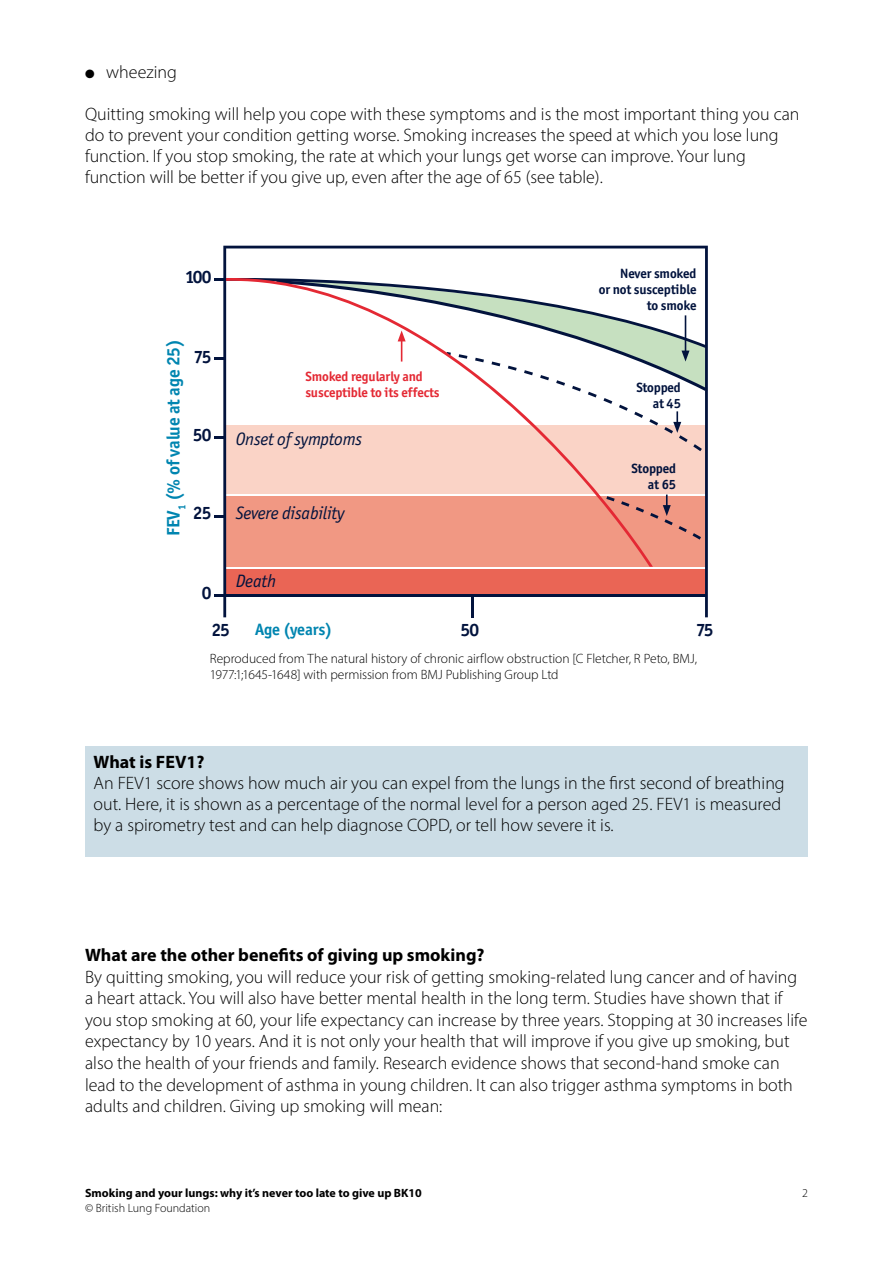
<style>
.page{position:relative;width:893px;height:1263px;background:#fff}
.page>*{position:absolute;margin:0;border:0;box-sizing:border-box;transform-origin:0 0}
.t1{font:300 18px/21.6px "Myriad Pro";color:#000}
.t2{font:700 18px "Myriad Pro";color:#000}
.t3{font:italic 18px "Officina Sans ITC Std";letter-spacing:-.01em;color:#02133d}
.t4{font:700 18px "Officina Sans ITC Std";letter-spacing:-.01em;color:#0085b0}
.t5{font:700 18px "Officina Sans ITC Std";letter-spacing:-.05em;color:#02133d}
.t6{font:700 16.5px "Officina Sans ITC Std";letter-spacing:-.015em;color:#0085b0}
.t7{font:300 13.5px/16.5px "Myriad Pro";letter-spacing:-.005em;color:#000}
.t8{font:700 13.5px/16px "Officina Sans ITC Std";letter-spacing:-.01em;color:#02133d;text-align:right}
.t9{font:700 13.5px/16px "Officina Sans ITC Std";letter-spacing:-.01em;color:#e42934}
.t10{font:700 12px "Myriad Pro";color:#000}
.t11{font:300 12px "Myriad Pro";color:#000}
</style>
<div class="page">
<svg style="left:223px;top:246px;width:485px;height:371px"></svg>
<hr style="left:214px;top:594px;width:493px;height:3px;background:#02133d">
<svg style="left:214px;top:515px;width:10px;height:3px"></svg>
<svg style="left:693px;top:533px;width:8px;height:7px"></svg>
<hr style="left:471px;top:597px;width:3px;height:20px;background:#02133d">
<svg style="left:653px;top:495px;width:34px;height:37px"></svg>
<svg style="left:214px;top:278px;width:493px;height:173px"></svg>
<svg style="left:226px;top:278px;width:427px;height:289px"></svg>
<div style="left:85px;top:746px;width:723px;height:110px;background:#ccdde6"></div>
<p class="t1" style="left:85px;top:61px;width:93px">● wheezing</p>
<p class="t1" style="left:85px;top:104px;width:716px;line-height:21px">Quitting smoking will help you cope with these symptoms and is the most important thing you can do to prevent your condition getting worse. Smoking increases the speed at which you lose lung function. If you stop smoking, the rate at which your lungs get worse can improve. Your lung function will be better if you give up, even after the age of 65 (see table).</p>
<p class="t5" style="left:185px;top:265px;width:28px">100</p>
<p class="t4" style="left:162px;top:536px;width:198px;rotate:-90deg">FEV<sub>1</sub> (% of value at age 25)</p>
<p class="t5" style="left:194px;top:346px;width:19px">75</p>
<p class="t5" style="left:193px;top:424px;width:20px">50</p>
<p class="t5" style="left:193px;top:502px;width:20px">25</p>
<p class="t5" style="left:202px;top:581px;width:11px">0</p>
<p class="t9" style="left:305px;top:368px;width:136px">Smoked regularly and susceptible to its effects</p>
<p class="t3" style="left:236px;top:429px;width:128px">Onset of symptoms</p>
<p class="t3" style="left:236px;top:503px;width:110px">Severe disability</p>
<p class="t3" style="left:236px;top:571px;width:42px">Death</p>
<p class="t8" style="left:599px;top:265px;width:99px">Never smoked<br>or not susceptible to smoke</p>
<p class="t8" style="left:636px;top:380px;width:46px">Stopped at 45</p>
<p class="t8" style="left:632px;top:460px;width:46px">Stopped at 65</p>
<p class="t6" style="left:255px;top:619px;width:79px">Age (years)</p>
<p class="t5" style="left:211px;top:619px;width:20px">25</p>
<p class="t5" style="left:461px;top:619px;width:20px">50</p>
<p class="t5" style="left:696px;top:619px;width:19px">75</p>
<p class="t7" style="left:210px;top:650px;width:489px">Reproduced from The natural history of chronic airflow obstruction [C Fletcher, R Peto, BMJ,<br>1977:1;1645-1648] with permission from BMJ Publishing Group Ltd</p>
<p class="t2" style="left:94px;top:750px;width:113px">What is FEV1?</p>
<p class="t1" style="left:94px;top:772px;width:693px">An FEV1 score shows how much air you can expel from the lungs in the first second of breathing out. Here, it is shown as a percentage of the normal level for a person aged 25. FEV1 is measured by a spirometry test and can help diagnose COPD, or tell how severe it is.</p>
<p class="t2" style="left:85px;top:943px;width:401px">What are the other benefits of giving up smoking?</p>
<p class="t1" style="left:85px;top:966px;width:724px">By quitting smoking, you will reduce your risk of getting smoking-related lung cancer and of having a heart attack. You will also have better mental health in the long term. Studies have shown that if you stop smoking at 60, your life expectancy can increase by three years. Stopping at 30 increases life expectancy by 10 years. And it is not only your health that will improve if you give up smoking, but also the health of your friends and family. Research evidence shows that second-hand smoke can lead to the development of asthma in young children. It can also trigger asthma symptoms in both adults and children. Giving up smoking will mean:</p>
<p class="t10" style="left:85px;top:1185px;width:338px">Smoking and your lungs: why it’s never too late to give up BK10</p>
<p class="t11" style="left:802px;top:1186px;width:7px">2</p>
<p class="t11" style="left:85px;top:1200px;width:127px">© British Lung Foundation</p>
</div>
